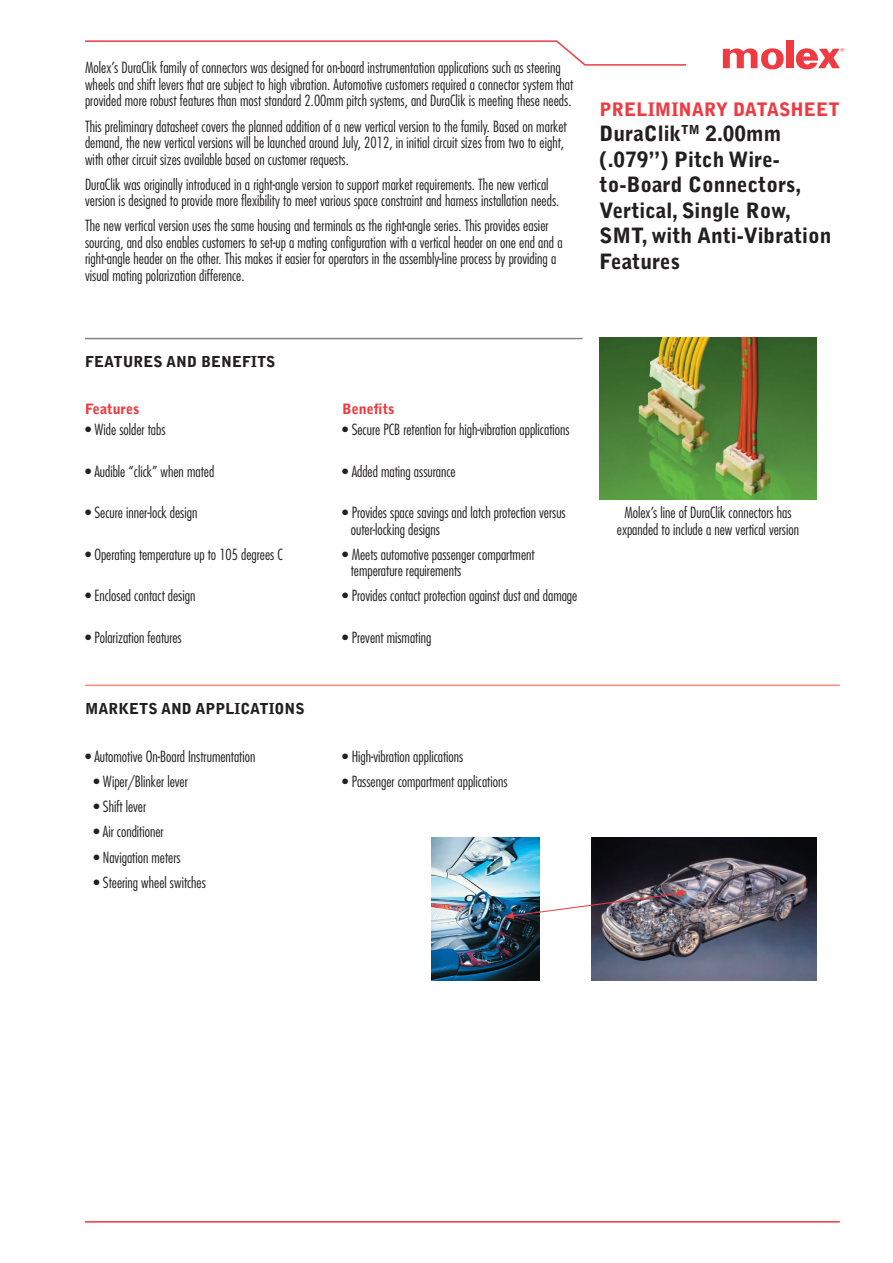
<style>
.page{position:relative;width:893px;height:1263px;background:#fff}
.page>*{position:absolute;margin:0;border:0;box-sizing:border-box;transform-origin:0 0}
.t1{font:900 21px/25.5px "Bell Gothic Std";color:#231f20}
.t2{font:900 18.45px "Bell Gothic Std";color:#ee3a41}
.t3{font:300 condensed 15px/16.5px "Futura";letter-spacing:.005em;color:#231f20}
.t4{font:900 15px "Bell Gothic Std";color:#231f20}
.t5{font:900 14.25px "Bell Gothic Std";color:#ee3a41}
</style>
<div class="page">
<div style="left:786px;top:40px;width:7px;height:28px;background:#ee3a41"></div>
<svg style="left:723px;top:48px;width:61px;height:21px"></svg>
<svg style="left:796px;top:48px;width:48px;height:21px"></svg>
<hr style="left:85px;top:1221px;width:755px;height:1px;background:#ee3a41">
<svg style="left:85px;top:40px;width:602px;height:26px"></svg>
<hr style="left:85px;top:338px;width:498px;height:1px;background:#808285">
<img style="left:600px;top:338px;width:216px;height:161px">
<hr style="left:85px;top:684px;width:755px;height:2px;background:#f48e7c">
<img style="left:432px;top:837px;width:107px;height:144px">
<img style="left:591px;top:837px;width:225px;height:144px">
<img style="left:505px;top:890px;width:181px;height:29px">
<p class="t3" style="left:85px;top:59px;width:490px">Molex’s DuraClik family of connectors was designed for on-board instrumentation applications such as steering wheels and shift levers that are subject to high vibration. Automotive customers required a connector system that provided more robust features than most standard 2.00mm pitch systems, and DuraClik is meeting these needs.</p>
<p class="t3" style="left:85px;top:117px;width:483px">This preliminary datasheet covers the planned addition of a new vertical version to the family. Based on market demand, the new vertical versions will be launched around July, 2012, in initial circuit sizes from two to eight, with other circuit sizes available based on customer requests.</p>
<p class="t3" style="left:85px;top:176px;width:476px">DuraClik was originally introduced in a right-angle version to support market requirements. The new vertical version is designed to provide more flexibility to meet various space constraint and harness installation needs.</p>
<p class="t3" style="left:85px;top:217px;width:479px">The new vertical version uses the same housing and terminals as the right-angle series. This provides easier sourcing, and also enables customers to set-up a mating configuration with a vertical header on one end and a right-angle header on the other. This makes it easier for operators in the assembly-line process by providing a visual mating polarization difference.</p>
<p class="t2" style="left:600px;top:98px;width:242px">PRELIMINARY DATASHEET</p>
<h1 class="t1" style="left:600px;top:121px;width:233px">DuraClik<sup>TM</sup> 2.00mm (.079”) Pitch Wire&shy;to-Board Connectors,<br>Vertical, Single Row,<br>SMT, with Anti-Vibration<br>Features</h1>
<p class="t4" style="left:85px;top:353px;width:192px">FEATURES AND BENEFITS</p>
<p class="t5" style="left:85px;top:400px;width:56px">Features</p>
<p class="t5" style="left:342px;top:400px;width:54px">Benefits</p>
<p class="t3" style="left:85px;top:421px;width:82px">• Wide solder tabs</p>
<p class="t3" style="left:85px;top:462px;width:131px">• Audible “click” when mated</p>
<p class="t3" style="left:85px;top:504px;width:114px">• Secure inner-lock design</p>
<p class="t3" style="left:85px;top:546px;width:199px">• Operating temperature up to 105 degrees C</p>
<p class="t3" style="left:85px;top:587px;width:112px">• Enclosed contact design</p>
<p class="t3" style="left:85px;top:629px;width:98px">• Polarization features</p>
<p class="t4" style="left:85px;top:700px;width:221px">MARKETS AND APPLICATIONS</p>
<p class="t3" style="left:85px;top:748px;width:172px">• Automotive On-Board Instrumentation</p>
<p class="t3" style="left:94px;top:773px;width:96px">• Wiper/Blinker lever</p>
<p class="t3" style="left:94px;top:798px;width:54px">• Shift lever</p>
<p class="t3" style="left:94px;top:823px;width:72px">• Air conditioner</p>
<p class="t3" style="left:94px;top:848px;width:89px">• Navigation meters</p>
<p class="t3" style="left:94px;top:874px;width:114px">• Steering wheel switches</p>
<p class="t3" style="left:342px;top:421px;width:229px">• Secure PCB retention for high-vibration applications</p>
<p class="t3" style="left:342px;top:462px;width:115px">• Added mating assurance</p>
<p class="t3" style="left:351px;top:504px;width:216px;text-indent:-9px">• Provides space savings and latch protection versus outer-locking designs</p>
<p class="t3" style="left:351px;top:546px;width:185px;text-indent:-9px">• Meets automotive passenger compartment temperature requirements</p>
<p class="t3" style="left:342px;top:587px;width:237px">• Provides contact protection against dust and damage</p>
<p class="t3" style="left:342px;top:629px;width:91px">• Prevent mismating</p>
<p class="t3" style="left:342px;top:748px;width:123px">• High-vibration applications</p>
<p class="t3" style="left:342px;top:773px;width:167px">• Passenger compartment applications</p>
<p class="t3" style="left:617px;top:504px;width:184px;text-align:center">Molex’s line of DuraClik connectors has expanded to include a new vertical version</p>
</div>
